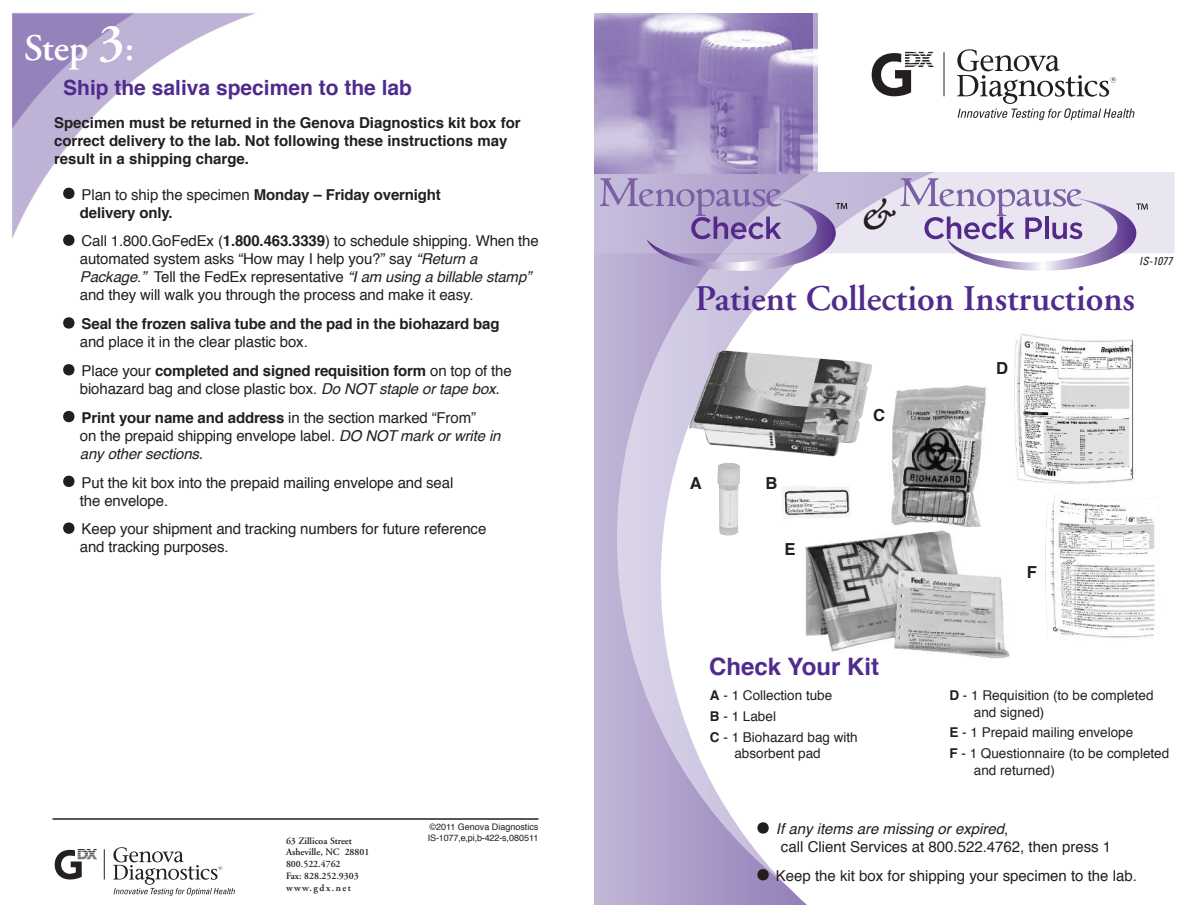
<style>
.page{position:relative;width:1188px;height:918px;background:#fff}
.page>*{position:absolute;margin:0;border:0;box-sizing:border-box;transform-origin:0 0}
.t1{font:italic 600 40.5px "Adobe Garamond";color:#231f20}
.t2{font:600 37.5px "Adobe Garamond";color:#fff}
.t3{font:600 36px "Adobe Garamond";color:#502b8d}
.t4{font:700 24px "Helvetica";color:#502b8d}
.t5{font:700 21px "Helvetica";color:#502b8d}
.t6{font:700 16.65px "Helvetica";color:#231f20}
.t7{font:15px/18px "Helvetica";letter-spacing:-.01em;color:#231f20}
.t8{font:700 15px/18px "Helvetica";color:#231f20}
.t9{font:13.5px/20.9px "Helvetica";color:#231f20}
.t10{font:italic condensed 11.25px "Univers";letter-spacing:.005em;color:#231f20}
.t11{font:600 9.75px/11.7px "Adobe Garamond";color:#231f20}
.t12{font:9px/10.8px "Helvetica";color:#231f20}
.s1{font-size:52.5px}
.s2{font-weight:400;font-size:52.5px}
.s3{font-weight:400}
.s4{font-weight:700}
.s5{font-style:italic}
</style>
<div class="page">
<img style="left:12px;top:13px;width:244px;height:226px">
<div style="left:594px;top:172px;width:594px;height:733px;background:#bfb5d7"></div>
<img style="left:617px;top:271px;width:44px;height:634px">
<svg style="left:661px;top:172px;width:527px;height:733px;background:#f7f6fa"></svg>
<hr style="left:104px;top:849px;width:1px;height:30px;background:#231f20">
<svg style="left:55px;top:849px;width:42px;height:30px"></svg>
<svg style="left:113px;top:847px;width:122px;height:49px"></svg>
<img style="left:594px;top:14px;width:224px;height:160px">
<img style="left:813px;top:14px;width:4px;height:157px">
<hr style="left:52px;top:818px;width:486px;height:2px;background:#231f20">
<hr style="left:944px;top:52px;width:1px;height:44px;background:#231f20">
<svg style="left:872px;top:52px;width:62px;height:44px"></svg>
<svg style="left:957px;top:49px;width:178px;height:71px"></svg>
<img style="left:717px;top:463px;width:23px;height:73px">
<img style="left:1015px;top:333px;width:123px;height:153px">
<img style="left:889px;top:384px;width:102px;height:143px">
<img style="left:801px;top:527px;width:211px;height:133px">
<img style="left:780px;top:484px;width:72px;height:39px">
<img style="left:689px;top:350px;width:183px;height:106px">
<img style="left:1045px;top:494px;width:115px;height:147px">
<svg style="left:600px;top:172px;width:574px;height:99px"></svg>
<h2 class="t2" style="left:24px;top:33px;width:112px">Step <span class="s1">3</span>:</h2>
<h3 class="t5" style="left:63px;top:79px;width:350px">Ship the saliva specimen to the lab</h3>
<p class="t8" style="left:54px;top:114px;width:468px">Specimen must be returned in the Genova Diagnostics kit box for correct delivery to the lab. Not following these instructions may result in a shipping charge.</p>
<p class="t8" style="left:80px;top:186px;width:363px;text-indent:-24px"><span class="s2">•</span> <span class="s3">Plan to ship the specimen</span> Monday – Friday overnight delivery only.</p>
<p class="t7" style="left:80px;top:233px;width:460px;text-indent:-24px"><span class="s1">•</span> Call 1.800.GoFedEx (<span class="s4">1.800.463.3339</span>) to schedule shipping. When the automated system asks “How may I help you?” say <span class="s5">“Return a Package</span>.<span class="s5">”</span> Tell the FedEx representative <span class="s5">“I am using a billable stamp” </span>and they will walk you through the process and make it easy.</p>
<p class="t8" style="left:80px;top:316px;width:421px;text-indent:-24px"><span class="s2">•</span> Seal the frozen saliva tube and the pad in the biohazard bag <span class="s3">and place it in the clear plastic box.</span></p>
<p class="t7" style="left:80px;top:363px;width:433px;text-indent:-24px"><span class="s1">•</span> Place your <span class="s4">completed and signed requisition form</span> on top of the biohazard bag and close plastic box. <span class="s5">Do NOT staple or tape box.</span></p>
<p class="t7" style="left:80px;top:410px;width:422px;text-indent:-24px"><span class="s1">•</span> <span class="s4">Print your name and address</span> in the section marked “From”<br>on the prepaid shipping envelope label. <span class="s5">DO NOT mark or write in any other sections.</span></p>
<p class="t7" style="left:80px;top:474px;width:375px;text-indent:-24px"><span class="s1">•</span> Put the kit box into the prepaid mailing envelope and seal the envelope.</p>
<p class="t7" style="left:80px;top:521px;width:408px;text-indent:-24px"><span class="s1">•</span> Keep your shipment and tracking numbers for future reference and tracking purposes.</p>
<p class="t11" style="left:286px;top:836px;width:85px">63 Zillicoa Street<br>Asheville, NC 28801<br>800.522.4762<br>Fax: 828.252.9303 www.gdx.net</p>
<p class="t12" style="left:428px;top:823px;width:112px">©2011 Genova Diagnostics<br>IS-1077,e,pi,b-422-s,080511</p>
<h1 class="t1" style="left:859px;top:200px;width:33px">&amp;</h1>
<p class="t10" style="left:1139px;top:257px;width:35px">IS-1077</p>
<h3 class="t3" style="left:695px;top:284px;width:441px">Patient Collection Instructions</h3>
<p class="t6" style="left:690px;top:477px;width:13px">A</p>
<p class="t6" style="left:766px;top:476px;width:13px">B</p>
<p class="t6" style="left:784px;top:542px;width:13px">E</p>
<p class="t6" style="left:873px;top:408px;width:13px">C</p>
<h3 class="t4" style="left:709px;top:657px;width:171px">Check Your Kit</h3>
<p class="t9" style="left:710px;top:686px;width:149px"><span class="s4">A</span> - 1 Collection tube<br><span class="s4">B</span> - 1 Label<br><span class="s4">C</span> - 1 Biohazard bag with</p>
<p class="t9" style="left:734px;top:744px;width:88px">absorbent pad</p>
<p class="t6" style="left:996px;top:361px;width:13px">D</p>
<p class="t6" style="left:1027px;top:565px;width:12px">F</p>
<p class="t9" style="left:974px;top:688px;width:181px;line-height:16.5px;text-indent:-24px"><span class="s4">D</span> - 1 Requisition (to be completed and signed)</p>
<p class="t9" style="left:949px;top:723px;width:221px"><span class="s4">E</span> - 1 Prepaid mailing envelope<br><span class="s4">F</span> - 1 Questionnaire (to be completed</p>
<p class="t9" style="left:974px;top:761px;width:83px">and returned)</p>
<p class="t7" style="left:781px;top:821px;width:332px;text-indent:-31px"><span class="s1">•</span> <span class="s5">If any items are missing or expired</span>,<br>call Client Services at 800.522.4762, then press 1</p>
<p class="t7" style="left:750px;top:868px;width:388px"><span class="s1">•</span> Keep the kit box for shipping your specimen to the lab.</p>
</div>
